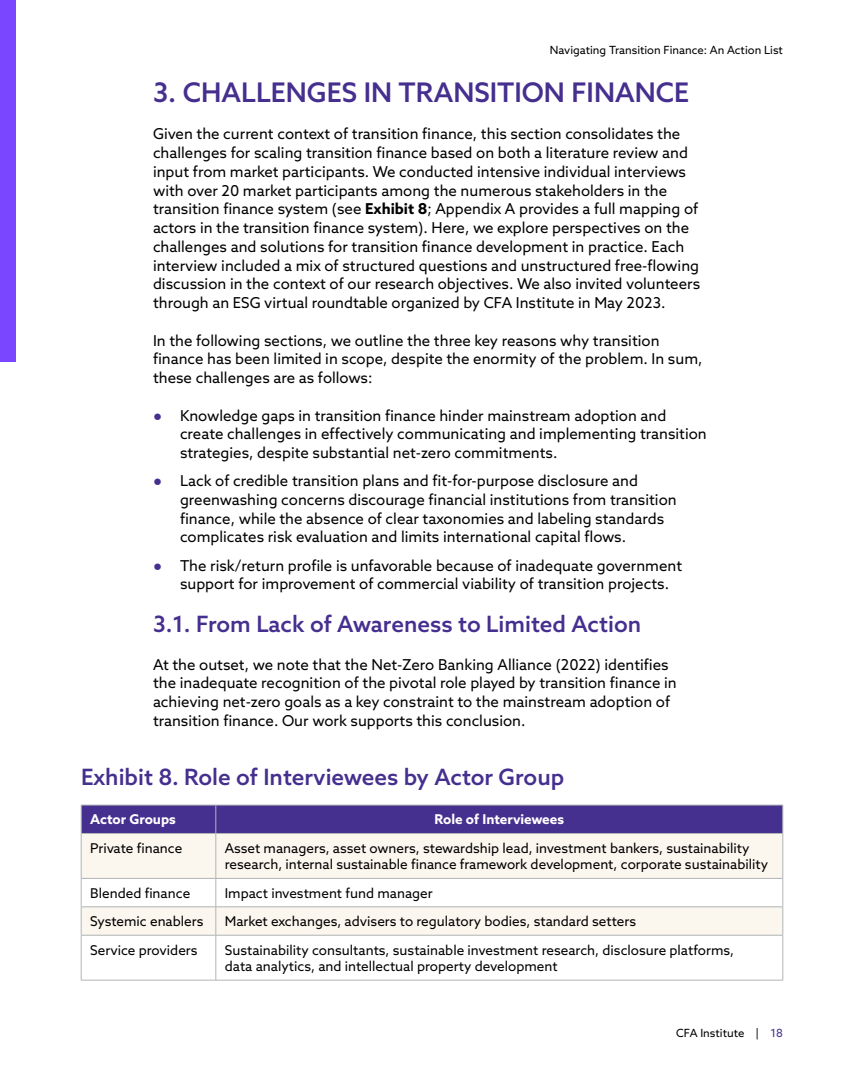
<style>
.page{position:relative;width:864px;height:1080px;background:#fff}
.page>*{position:absolute;margin:0;border:0;box-sizing:border-box;transform-origin:0 0}
.Chapter_Title_newPag{font:500 27px "Azo Sans";color:#452f8f}
.Figure_Title{font:500 22.5px "Azo Sans";color:#452f8f}
.Para{font:15px/18.8px "Azo Sans";color:#000}
.TB{font:13.5px/16.5px "Azo Sans";color:#000}
.TB_CH{font:700 13.5px "Azo Sans";color:#fff}
.TB_CH_left{font:700 13.5px "Azo Sans";color:#fff}
.t1{font:11.25px "Azo Sans";color:#000}
.s1{font-weight:700}
.s2{font-family:"Times New Roman";font-weight:700;color:#452f8f}
.s3{color:#452f8f}
</style>
<div class="page">
<div style="left:0;top:0;width:16px;height:362px;background:#7a46ff"></div>
<svg style="left:82px;top:834px;width:701px;height:101px;fill:#fbf6ee"></svg>
<div style="left:81px;top:805px;width:703px;height:28px;background:#452f8f"></div>
<hr style="left:81px;top:833px;width:135px;height:1px;background:#b1b4b6">
<hr style="left:81px;top:834px;width:1px;height:44px;background:#b1b4b6">
<hr style="left:216px;top:833px;width:567px;height:1px;background:#b1b4b6">
<hr style="left:216px;top:834px;width:1px;height:44px;background:#b1b4b6">
<hr style="left:783px;top:834px;width:1px;height:44px;background:#b1b4b6">
<hr style="left:81px;top:878px;width:135px;height:1px;background:#b1b4b6">
<hr style="left:216px;top:878px;width:567px;height:1px;background:#b1b4b6">
<hr style="left:81px;top:907px;width:135px;height:1px;background:#b1b4b6">
<svg style="left:81px;top:879px;width:1px;height:56px"></svg>
<hr style="left:216px;top:907px;width:567px;height:1px;background:#b1b4b6">
<svg style="left:216px;top:879px;width:1px;height:56px"></svg>
<svg style="left:783px;top:879px;width:1px;height:56px"></svg>
<hr style="left:81px;top:935px;width:135px;height:1px;background:#b1b4b6">
<hr style="left:81px;top:935px;width:1px;height:45px;background:#b1b4b6">
<hr style="left:216px;top:935px;width:567px;height:1px;background:#b1b4b6">
<hr style="left:216px;top:935px;width:1px;height:45px;background:#b1b4b6">
<hr style="left:783px;top:935px;width:1px;height:45px;background:#b1b4b6">
<hr style="left:81px;top:980px;width:135px;height:1px;background:#b1b4b6">
<hr style="left:216px;top:980px;width:567px;height:1px;background:#b1b4b6">
<p class="t1" style="left:550px;top:43px;width:235px">Navigating Transition Finance: An Action List</p>
<p class="Chapter_Title_newPag" style="left:153px;top:74px;width:538px">3. CHALLENGES IN TRANSITION FINANCE</p>
<p class="Para" style="left:153px;top:124px;width:549px">Given the current context of transition finance, this section consolidates the challenges for scaling transition finance based on both a literature review and input from market participants. We conducted intensive individual interviews with over 20 market participants among the numerous stakeholders in the transition finance system (see <span class="s1">Exhibit 8</span>; Appendix A provides a full mapping of actors in the transition finance system). Here, we explore perspectives on the challenges and solutions for transition finance development in practice. Each interview included a mix of structured questions and unstructured free-flowing discussion in the context of our research objectives. We also invited volunteers through an ESG virtual roundtable organized by CFA Institute in May 2023.</p>
<p class="Para" style="left:153px;top:331px;width:551px">In the following sections, we outline the three key reasons why transition finance has been limited in scope, despite the enormity of the problem. In sum, these challenges are as follows:</p>
<p class="Para" style="left:180px;top:406px;width:528px;text-indent:-27px"><span class="s2">●</span> Knowledge gaps in transition finance hinder mainstream adoption and create challenges in effectively communicating and implementing transition strategies, despite substantial net-zero commitments.</p>
<p class="Para" style="left:180px;top:471px;width:498px;text-indent:-27px"><span class="s2">●</span> Lack of credible transition plans and fit-for-purpose disclosure and greenwashing concerns discourage financial institutions from transition finance, while the absence of clear taxonomies and labeling standards complicates risk evaluation and limits international capital flows.</p>
<p class="Para" style="left:180px;top:556px;width:504px;text-indent:-27px"><span class="s2">●</span> The risk/return profile is unfavorable because of inadequate government support for improvement of commercial viability of transition projects.</p>
<h1 class="Figure_Title" style="left:153px;top:609px;width:490px">3.1. From Lack of Awareness to Limited Action</h1>
<p class="Para" style="left:153px;top:655px;width:525px">At the outset, we note that the Net-Zero Banking Alliance (2022) identifies the inadequate recognition of the pivotal role played by transition finance in achieving net-zero goals as a key constraint to the mainstream adoption of transition finance. Our work supports this conclusion.</p>
<p class="Figure_Title" style="left:81px;top:763px;width:485px">Exhibit 8. Role of Interviewees by Actor Group</p>
<p class="TB_CH_left" style="left:90px;top:811px;width:87px">Actor Groups</p>
<p class="TB_CH" style="left:435px;top:811px;width:131px">Role of Interviewees</p>
<p class="TB" style="left:90px;top:840px;width:94px">Private finance</p>
<p class="TB" style="left:225px;top:840px;width:545px">Asset managers, asset owners, stewardship lead, investment bankers, sustainability research, internal sustainable finance framework development, corporate sustainability</p>
<p class="TB" style="left:90px;top:885px;width:102px">Blended finance</p>
<p class="TB" style="left:225px;top:885px;width:210px">Impact investment fund manager</p>
<p class="TB" style="left:90px;top:913px;width:115px">Systemic enablers</p>
<p class="TB" style="left:225px;top:913px;width:413px">Market exchanges, advisers to regulatory bodies, standard setters</p>
<p class="TB" style="left:90px;top:941px;width:109px">Service providers</p>
<p class="TB" style="left:225px;top:941px;width:511px">Sustainability consultants, sustainable investment research, disclosure platforms, data analytics, and intellectual property development</p>
<p class="t1" style="left:676px;top:1026px;width:108px">CFA Institute | <span class="s3">18</span></p>
</div>
